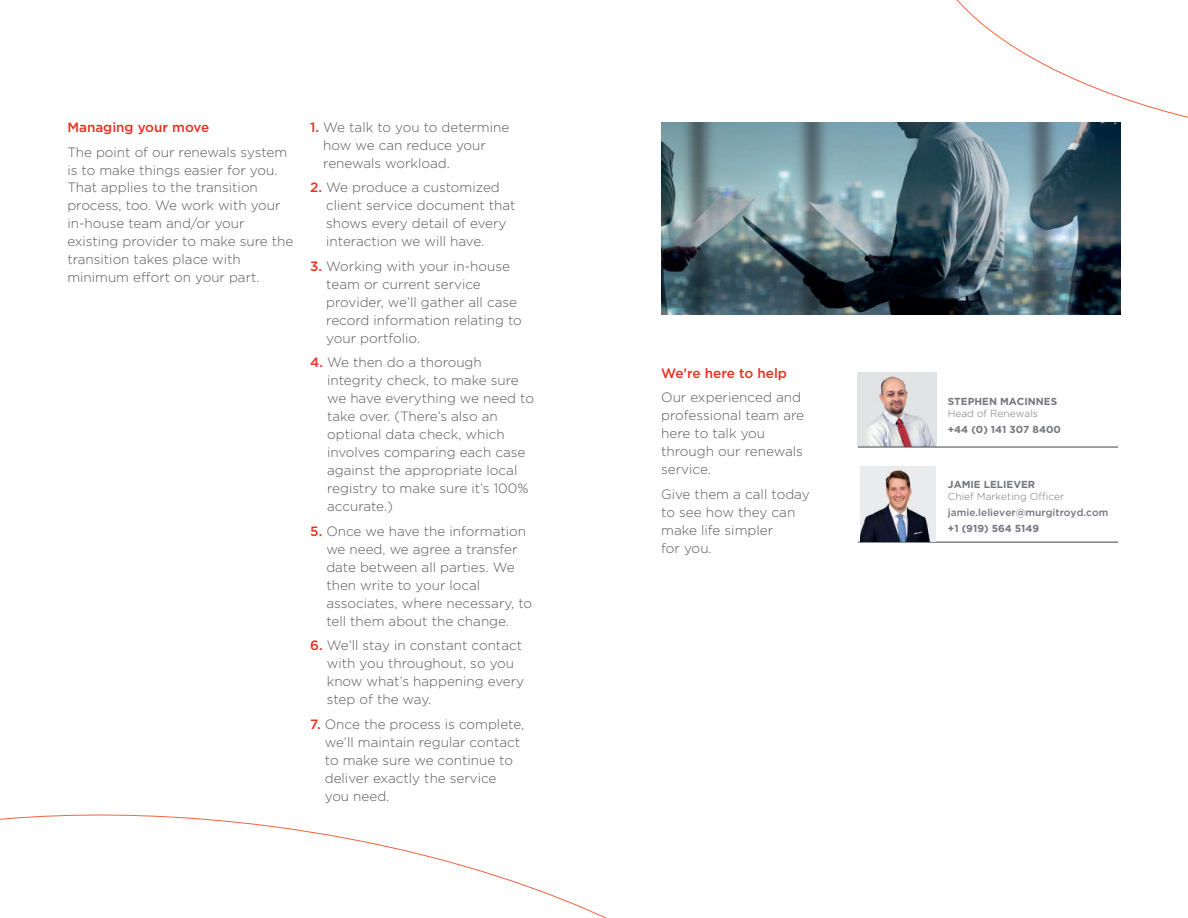
<style>
.page{position:relative;width:1188px;height:918px;background:#fff}
.page>*{position:absolute;margin:0;border:0;box-sizing:border-box;transform-origin:0 0}
.t1{font:300 13.5px/18px "Gotham";color:#57585a}
.t2{font:500 13.5px "Gotham";color:#ee2e22}
.t3{font:700 10.2px "Gotham";color:#74767c}
.t4{font:300 10.2px "Gotham";color:#74767c}
.t5{font:500 10.2px "Gotham";color:#74767c}
.s1{font-weight:500;color:#ee2e22}
</style>
<div class="page">
<img style="left:858px;top:373px;width:78px;height:73px">
<svg style="left:0;top:814px;width:607px;height:104px"></svg>
<img style="left:661px;top:122px;width:459px;height:193px">
<hr style="left:858px;top:542px;width:260px;height:1px;background:#57585a">
<svg style="left:919px;top:0;width:269px;height:147px"></svg>
<hr style="left:858px;top:446px;width:260px;height:2px;background:#57585a">
<img style="left:860px;top:467px;width:76px;height:74px">
<p class="t2" style="left:67px;top:120px;width:143px">Managing your move</p>
<p class="t1" style="left:67px;top:143px;width:227px">The point of our renewals system is to make things easier for you.<br>That applies to the transition process, too. We work with your in-house team and/or your existing provider to make sure the transition takes place with minimum effort on your part.</p>
<p class="t1" style="left:323px;top:118px;width:187px;text-indent:-13px"><span class="s1">1.</span> We talk to you to determine how we can reduce your renewals workload.</p>
<p class="t1" style="left:326px;top:179px;width:191px;text-indent:-16px"><span class="s1">2.</span> We produce a customized client service document that shows every detail of every interaction we will have.</p>
<p class="t1" style="left:326px;top:257px;width:197px;text-indent:-16px"><span class="s1">3.</span> Working with your in-house team or current service provider, we’ll gather all case record information relating to your portfolio.</p>
<p class="t1" style="left:327px;top:353px;width:208px;text-indent:-17px"><span class="s1">4.</span> We then do a thorough integrity check, to make sure we have everything we need to take over. (There’s also an optional data check, which involves comparing each case against the appropriate local registry to make sure it’s 100% accurate.)</p>
<p class="t1" style="left:326px;top:522px;width:207px;text-indent:-16px"><span class="s1">5.</span> Once we have the information we need, we agree a transfer date between all parties. We then write to your local associates, where necessary, to tell them about the change.</p>
<p class="t1" style="left:327px;top:636px;width:199px;text-indent:-17px"><span class="s1">6.</span> We’ll stay in constant contact with you throughout, so you know what’s happening every step of the way.</p>
<p class="t1" style="left:325px;top:715px;width:201px;text-indent:-15px"><span class="s1">7.</span> Once the process is complete, we’ll maintain regular contact to make sure we continue to deliver exactly the service you need.</p>
<p class="t2" style="left:661px;top:365px;width:127px">We’re here to help</p>
<p class="t1" style="left:661px;top:388px;width:145px">Our experienced and professional team are here to talk you through our renewals service.</p>
<p class="t1" style="left:661px;top:485px;width:150px">Give them a call today to see how they can make life simpler<br>for you.</p>
<p class="t3" style="left:948px;top:395px;width:111px">STEPHEN MACINNES</p>
<p class="t4" style="left:948px;top:407px;width:92px">Head of Renewals</p>
<p class="t3" style="left:948px;top:424px;width:115px">+44 (0) 141 307 8400</p>
<p class="t3" style="left:948px;top:479px;width:89px">JAMIE LELIEVER</p>
<p class="t4" style="left:948px;top:490px;width:118px">Chief Marketing Officer</p>
<p class="t5" style="left:948px;top:506px;width:162px">jamie.leliever@murgitroyd.com</p>
<p class="t3" style="left:948px;top:522px;width:93px">+1 (919) 564 5149</p>
</div>
